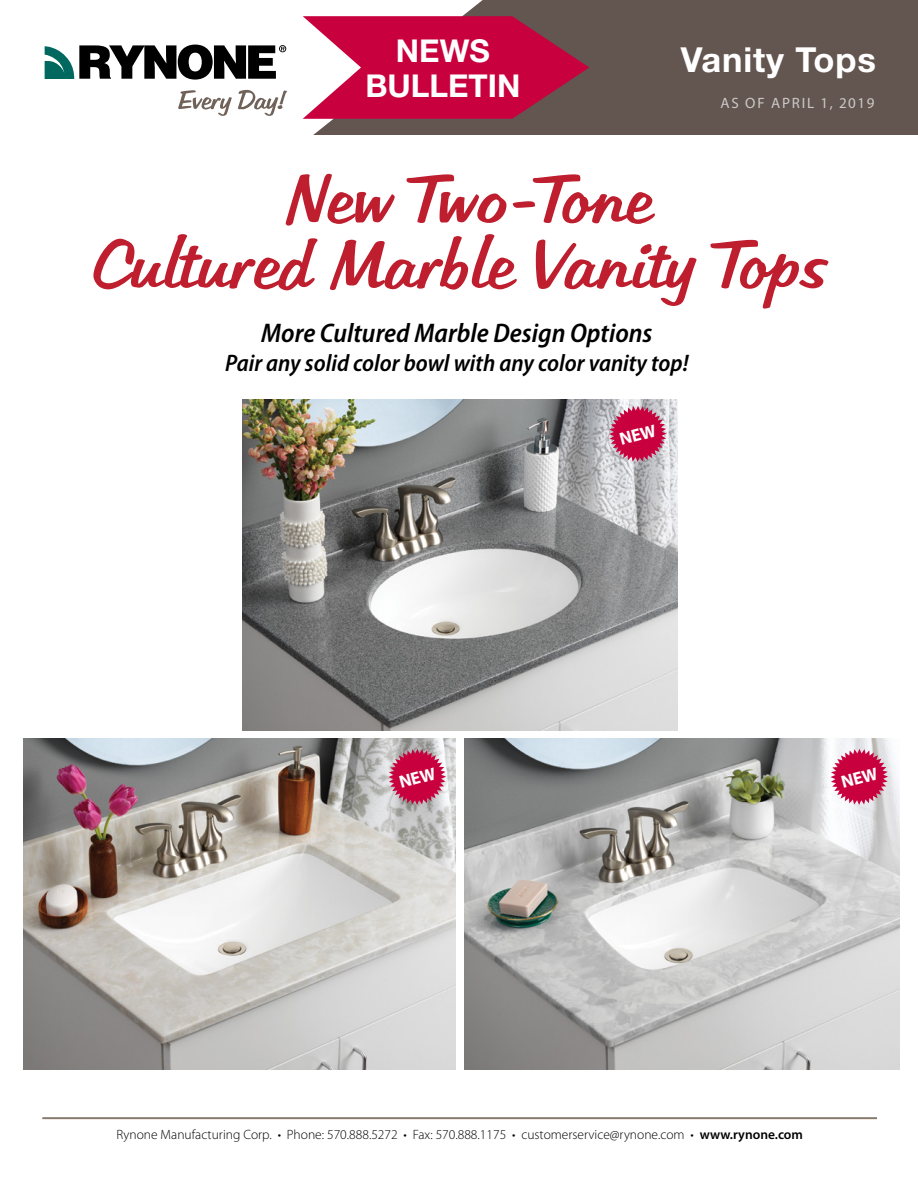
<style>
.page{position:relative;width:918px;height:1188px;background:#fff}
.page>*{position:absolute;margin:0;border:0;box-sizing:border-box;transform-origin:0 0}
.Paragraph_Style_2{font:66.3px "Filmotype Kellog";letter-spacing:.025em;color:#be1e2d}
.Paragraph_Style_2-2{font:700 34.5px "Helvetica Neue";letter-spacing:.025em;color:#fff}
.Paragraph_Style_2-3{font:700 31.5px "Helvetica Neue";color:#fff}
.Bold_headline{font:italic 600 semi-condensed 27px "Myriad Pro";color:#000}
.Bold_headline-2{font:italic 600 semi-condensed 24px "Myriad Pro";color:#000}
.Bold_headline-3{font:15px "Myriad Pro";letter-spacing:.12em;color:#cbcac9}
.Address_line{font:300 13.5px "Myriad Pro";color:#000}
.s1{font-weight:600}
</style>
<div class="page">
<hr style="left:43px;top:1118px;width:834px;height:1px;background:#8a7967">
<div style="left:313px;top:0;width:605px;height:135px;background:#63554f"></div>
<svg style="left:45px;top:45px;width:241px;height:35px"></svg>
<svg style="left:178px;top:90px;width:54px;height:26px"></svg>
<svg style="left:238px;top:90px;width:49px;height:26px"></svg>
<svg style="left:303px;top:16px;width:286px;height:103px;background:#bf2553"></svg>
<img style="left:242px;top:399px;width:435px;height:331px">
<img style="left:465px;top:739px;width:435px;height:331px">
<img style="left:24px;top:739px;width:431px;height:331px">
<svg style="left:609px;top:406px;width:58px;height:56px;background:#c84670"></svg>
<svg style="left:388px;top:749px;width:58px;height:56px;background:#c9476f"></svg>
<svg style="left:831px;top:749px;width:57px;height:56px;background:#d24e78"></svg>
<p class="Paragraph_Style_2-3" style="left:396px;top:32px;width:95px">NEWS</p>
<p class="Paragraph_Style_2-3" style="left:365px;top:67px;width:157px">BULLETIN</p>
<p class="Paragraph_Style_2-2" style="left:681px;top:39px;width:197px">Vanity Tops</p>
<p class="Bold_headline-3" style="left:720px;top:94px;width:155px">AS OF APRIL 1, 2019</p>
<p class="Paragraph_Style_2" style="left:286px;top:154px;width:366px">New Two-Tone</p>
<p class="Paragraph_Style_2" style="left:92px;top:219px;width:736px">Cultured Marble Vanity Tops</p>
<p class="Bold_headline" style="left:261px;top:318px;width:393px">More Cultured Marble Design Options</p>
<p class="Bold_headline-2" style="left:225px;top:350px;width:465px">Pair any solid color bowl with any color vanity top!</p>
<p class="Address_line" style="left:116px;top:1126px;width:688px">Rynone Manufacturing Corp. • Phone: 570.888.5272 • Fax: 570.888.1175 • customerservice@rynone.com • <span class="s1">www.rynone.com</span></p>
</div>
